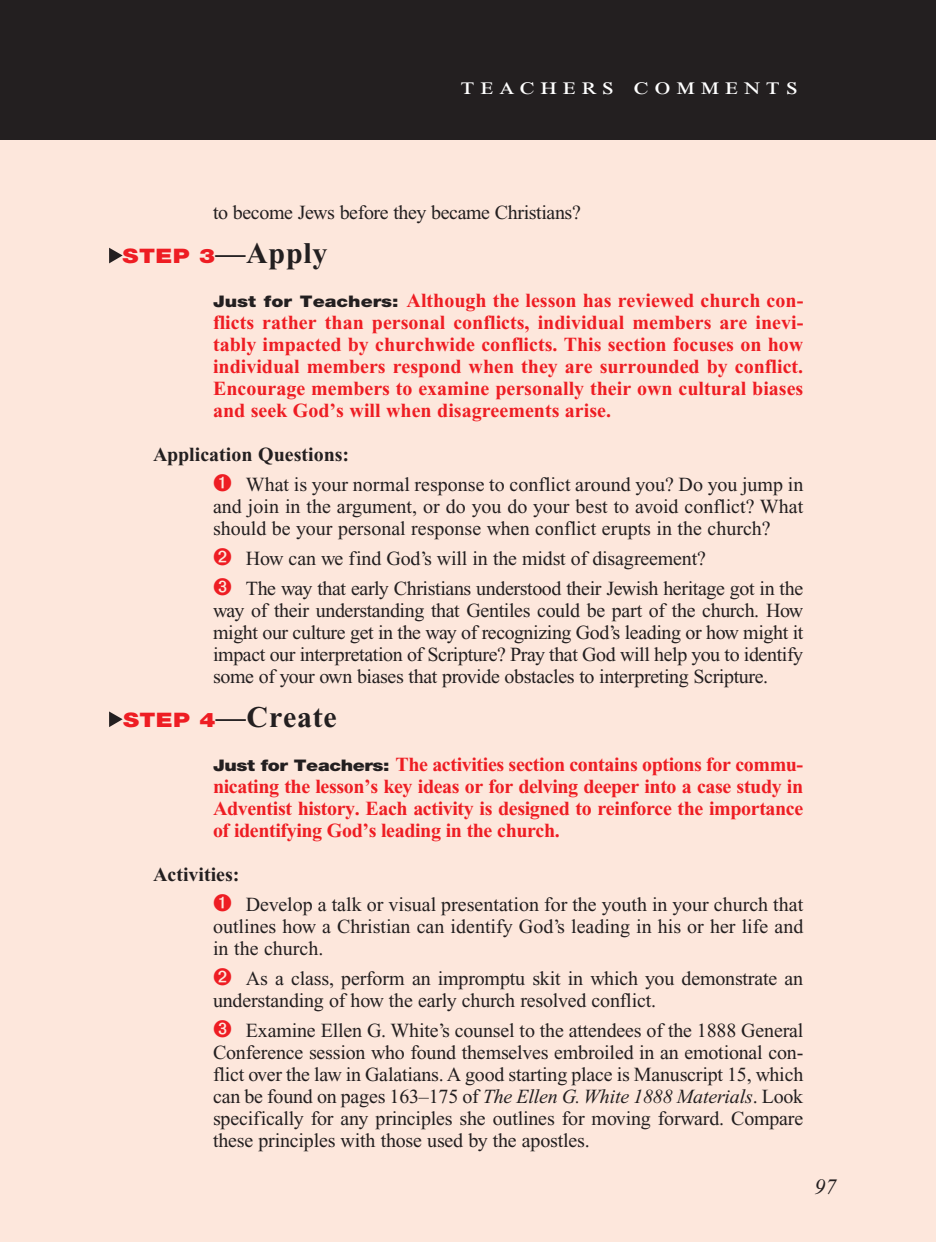
<style>
.page{position:relative;width:936px;height:1260px;background:#fff}
.page>*{position:absolute;margin:0;border:0;box-sizing:border-box;transform-origin:0 0}
.T_Aim_bodyXindent{font:700 30px "Times New Roman PS Std";letter-spacing:.025em;color:#231f20}
.Teachers_Comments_He{font:24px "Times New Roman PS Std";letter-spacing:.2em;color:#fff;scale:1.2 1}
.PageNumbers{font:italic 22px "Times New Roman PS Std";color:#231f20}
.Bulleted_Points1{font:20px/22px "Times New Roman PS Std";letter-spacing:-.01em;color:#231f20;text-align:justify}
.Objectives_Body_Text{font:700 20px/22px "Times New Roman PS Std";letter-spacing:-.01em;color:#ee1d23;text-align:justify}
.Objectives_Body_Text-2{font:20px "Times New Roman PS Std";letter-spacing:-.02em;color:#231f20}
.Roman_Numeral_Sub_He{font:700 20px "Times New Roman PS Std";color:#231f20}
.s1{font-family:"Helvetica Neue LT Std";font-weight:900;font-size:20px;color:#ee1d23}
.s2{font-family:"Helvetica Neue LT Std";font-weight:900;font-size:16px;color:#231f20}
.s3{font-style:italic}
</style>
<div class="page">
<div style="left:0;top:134px;width:936px;height:1108px;background:#fde7dc"></div>
<svg style="left:109px;top:248px;width:14px;height:15px"></svg>
<svg style="left:109px;top:711px;width:14px;height:16px"></svg>
<div style="left:0;top:0;width:936px;height:140px;background:#231f20"></div>
<p class="Teachers_Comments_He" style="left:461px;top:73px;width:283px">teachers comments</p>
<p class="Objectives_Body_Text-2" style="left:213px;top:202px;width:369px">to become Jews before they became Christians?</p>
<p class="T_Aim_bodyXindent" style="left:123px;top:237px;width:206px"><span class="s1">STEP 3</span>—Apply</p>
<p class="Objectives_Body_Text" style="left:213px;top:290px;width:592px"><span class="s2">Just for Teachers:</span> Although the lesson has reviewed church con&shy;flicts rather than personal conflicts, individual members are inevi&shy;tably impacted by churchwide conflicts. This section focuses on how individual members respond when they are surrounded by conflict.<br>Encourage members to examine personally their own cultural biases and seek God’s will when disagreements arise.</p>
<p class="Roman_Numeral_Sub_He" style="left:153px;top:444px;width:198px">Application Questions:</p>
<p class="Bulleted_Points1" style="left:213px;top:474px;width:592px;text-indent:33px">What is your normal response to conflict around you? Do you jump in and join in the argument, or do you do your best to avoid conflict? What should be your personal response when conflict erupts in the church?</p>
<p class="Bulleted_Points1" style="left:246px;top:548px;width:462px">How can we find God’s will in the midst of disagreement?</p>
<p class="Bulleted_Points1" style="left:213px;top:578px;width:592px;text-indent:33px">The way that early Christians understood their Jewish heritage got in the way of their understanding that Gentiles could be part of the church. How might our culture get in the way of recognizing God’s leading or how might it impact our interpretation of Scripture? Pray that God will help you to identify some of your own biases that provide obstacles to interpreting Scripture.</p>
<p class="T_Aim_bodyXindent" style="left:123px;top:700px;width:215px"><span class="s1">STEP 4</span>—Create</p>
<p class="Objectives_Body_Text" style="left:213px;top:754px;width:592px"><span class="s2">Just for Teachers:</span> The activities section contains options for commu&shy;nicating the lesson’s key ideas or for delving deeper into a case study in Adventist history. Each activity is designed to reinforce the importance of identifying God’s leading in the church.</p>
<p class="Roman_Numeral_Sub_He" style="left:153px;top:863px;width:88px">Activities:</p>
<p class="Bulleted_Points1" style="left:213px;top:893px;width:592px;text-indent:33px">Develop a talk or visual presentation for the youth in your church that outlines how a Christian can identify God’s leading in his or her life and in the church.</p>
<p class="Bulleted_Points1" style="left:213px;top:967px;width:592px;text-indent:33px">As a class, perform an impromptu skit in which you demonstrate an understanding of how the early church resolved conflict.</p>
<p class="Bulleted_Points1" style="left:213px;top:1019px;width:592px;text-indent:33px">Examine Ellen G. White’s counsel to the attendees of the 1888 General Conference session who found themselves embroiled in an emotional con&shy;flict over the law in Galatians. A good starting place is Manuscript 15, which can be found on pages 163–175 of <span class="s3">The Ellen G. White 1888 Materials</span>. Look specifically for any principles she outlines for moving forward. Compare these principles with those used by the apostles.</p>
<p class="PageNumbers" style="left:815px;top:1175px;width:23px">97</p>
</div>
